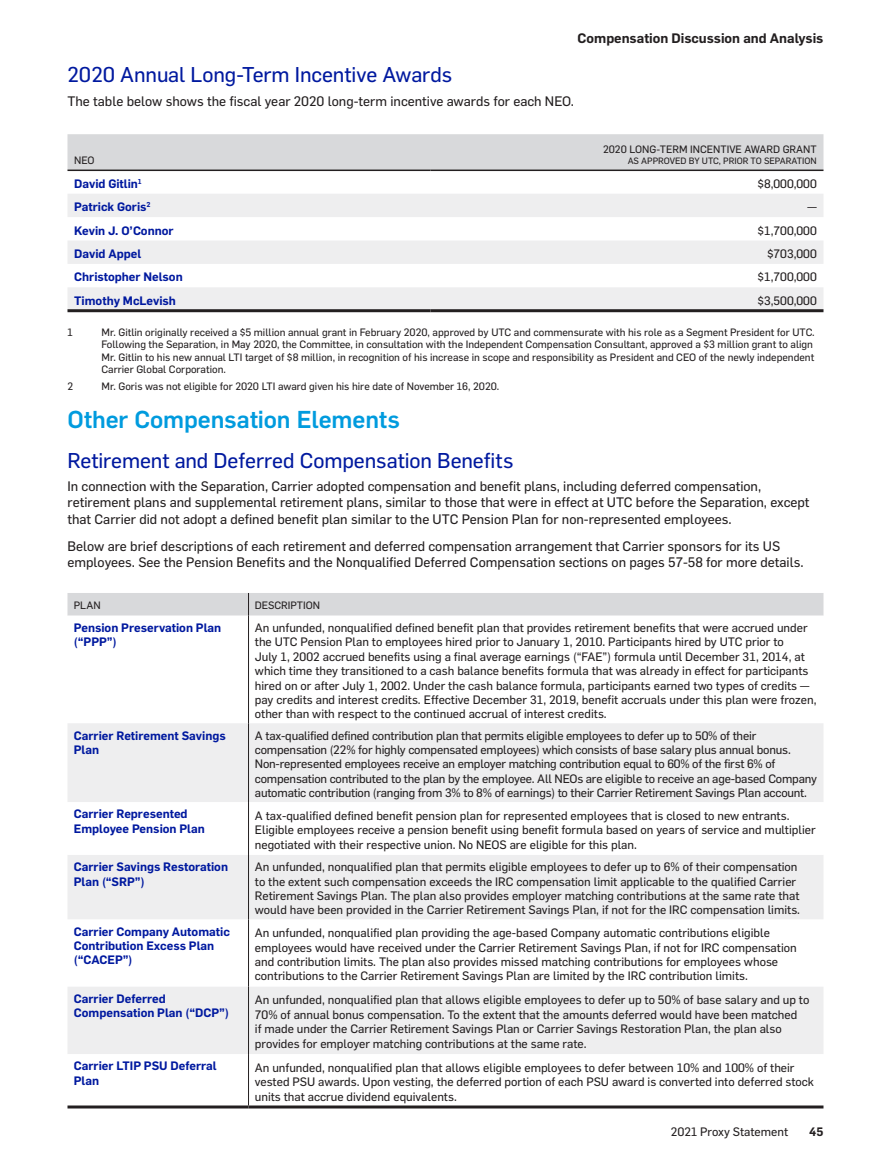
<style>
.page{position:relative;width:891px;height:1161px;background:#fff}
.page>*{position:absolute;margin:0;border:0;box-sizing:border-box;transform-origin:0 0}
.t1{font:500 24px "Flama";letter-spacing:-.005em;color:#009bde}
.t2{font:21px "Flama Basic";letter-spacing:-.005em;color:#00199f}
.t3{font:13.5px/16.5px "Flama Basic";color:#231f20}
.t4{font:600 13.5px "Flama";color:#231f20}
.t5{font:12px/14.4px "Flama Basic";color:#231f20}
.t6{font:600 12px/14.4px "Flama";color:#00199f}
.t7{font:600 12px "Flama";color:#231f20}
.t8{font:10.5px/12.6px "Flama Basic";color:#231f20}
.t9{font:9px "Flama Basic";color:#231f20}
</style>
<div class="page">
<div style="left:68px;top:134px;width:756px;height:36px;background:#d8d9db"></div>
<svg style="left:68px;top:171px;width:755px;height:1px"></svg>
<svg style="left:68px;top:194px;width:755px;height:115px;fill:#eeeeef"></svg>
<hr style="left:68px;top:170px;width:362px;height:1px;background:#231f20">
<hr style="left:430px;top:170px;width:394px;height:1px;background:#231f20">
<hr style="left:68px;top:309px;width:362px;height:3px;background:#231f20">
<hr style="left:430px;top:309px;width:394px;height:3px;background:#231f20">
<svg style="left:68px;top:723px;width:755px;height:331px;fill:#eeeeef"></svg>
<hr style="left:68px;top:1106px;width:181px;height:3px;background:#231f20">
<hr style="left:249px;top:1106px;width:575px;height:3px;background:#231f20">
<div style="left:68px;top:593px;width:756px;height:23px;background:#d8d9db"></div>
<hr style="left:248px;top:616px;width:1px;height:107px;background:#231f20">
<hr style="left:248px;top:723px;width:1px;height:79px;background:#231f20">
<hr style="left:248px;top:802px;width:1px;height:53px;background:#231f20">
<hr style="left:248px;top:855px;width:1px;height:64px;background:#231f20">
<hr style="left:248px;top:919px;width:1px;height:68px;background:#231f20">
<hr style="left:248px;top:987px;width:1px;height:67px;background:#231f20">
<hr style="left:248px;top:1054px;width:1px;height:52px;background:#231f20">
<p class="t4" style="left:578px;top:29px;width:247px">Compensation Discussion and Analysis</p>
<h2 class="t2" style="left:68px;top:60px;width:386px">2020 Annual Long-Term Incentive Awards</h2>
<p class="t3" style="left:68px;top:92px;width:508px">The table below shows the fiscal year 2020 long-term incentive awards for each NEO.</p>
<p class="t8" style="left:74px;top:153px;width:22px">NEO</p>
<p class="t8" style="left:603px;top:142px;width:215px">2020 LONG-TERM INCENTIVE AWARD GRANT</p>
<p class="t9" style="left:628px;top:154px;width:191px">AS APPROVED BY UTC, PRIOR TO SEPARATION</p>
<p class="t6" style="left:74px;top:175px;width:69px">David Gitlin<sup>1</sup></p>
<p class="t5" style="left:758px;top:175px;width:61px">$8,000,000</p>
<p class="t6" style="left:74px;top:199px;width:78px">Patrick Goris<sup>2</sup></p>
<p class="t5" style="left:807px;top:199px;width:11px">—</p>
<p class="t6" style="left:74px;top:222px;width:101px">Kevin J. O’Connor</p>
<p class="t5" style="left:758px;top:222px;width:61px">$1,700,000</p>
<p class="t6" style="left:74px;top:246px;width:68px">David Appel</p>
<p class="t5" style="left:767px;top:246px;width:51px">$703,000</p>
<p class="t6" style="left:74px;top:269px;width:110px">Christopher Nelson</p>
<p class="t5" style="left:758px;top:269px;width:61px">$1,700,000</p>
<p class="t6" style="left:74px;top:292px;width:103px">Timothy McLevish</p>
<p class="t5" style="left:758px;top:292px;width:61px">$3,500,000</p>
<p class="t8" style="left:68px;top:325px;width:7px">1</p>
<p class="t8" style="left:102px;top:325px;width:715px">Mr. Gitlin originally received a $5 million annual grant in February 2020, approved by UTC and commensurate with his role as a Segment President for UTC.<br>Following the Separation, in May 2020, the Committee, in consultation with the Independent Compensation Consultant, approved a $3 million grant to align Mr. Gitlin to his new annual LTI target of $8 million, in recognition of his increase in scope and responsibility as President and CEO of the newly independent Carrier Global Corporation.</p>
<p class="t8" style="left:68px;top:380px;width:7px">2</p>
<p class="t8" style="left:102px;top:380px;width:399px">Mr. Goris was not eligible for 2020 LTI award given his hire date of November 16, 2020.</p>
<h1 class="t1" style="left:68px;top:402px;width:334px">Other Compensation Elements</h1>
<h2 class="t2" style="left:68px;top:446px;width:447px">Retirement and Deferred Compensation Benefits</h2>
<p class="t3" style="left:68px;top:477px;width:744px">In connection with the Separation, Carrier adopted compensation and benefit plans, including deferred compensation, retirement plans and supplemental retirement plans, similar to those that were in effect at UTC before the Separation, except that Carrier did not adopt a defined benefit plan similar to the UTC Pension Plan for non-represented employees.</p>
<p class="t3" style="left:68px;top:537px;width:738px">Below are brief descriptions of each retirement and deferred compensation arrangement that Carrier sponsors for its US employees. See the Pension Benefits and the Nonqualified Deferred Compensation sections on pages 57-58 for more details.</p>
<p class="t8" style="left:74px;top:599px;width:28px">PLAN</p>
<p class="t8" style="left:255px;top:599px;width:67px">DESCRIPTION</p>
<p class="t6" style="left:74px;top:620px;width:149px">Pension Preservation Plan (“PPP”)</p>
<p class="t5" style="left:255px;top:620px;width:563px">An unfunded, nonqualified defined benefit plan that provides retirement benefits that were accrued under the UTC Pension Plan to employees hired prior to January 1, 2010. Participants hired by UTC prior to<br>July 1, 2002 accrued benefits using a final average earnings (“FAE”) formula until December 31, 2014, at which time they transitioned to a cash balance benefits formula that was already in effect for participants hired on or after July 1, 2002. Under the cash balance formula, participants earned two types of credits — pay credits and interest credits. Effective December 31, 2019, benefit accruals under this plan were frozen, other than with respect to the continued accrual of interest credits.</p>
<p class="t6" style="left:74px;top:727px;width:153px">Carrier Retirement Savings<br>Plan</p>
<p class="t5" style="left:255px;top:727px;width:564px">A tax-qualified defined contribution plan that permits eligible employees to defer up to 50% of their compensation (22% for highly compensated employees) which consists of base salary plus annual bonus.<br>Non-represented employees receive an employer matching contribution equal to 60% of the first 6% of compensation contributed to the plan by the employee. All NEOs are eligible to receive an age-based Company automatic contribution (ranging from 3% to 8% of earnings) to their Carrier Retirement Savings Plan account.</p>
<p class="t6" style="left:74px;top:806px;width:132px">Carrier Represented<br>Employee Pension Plan</p>
<p class="t5" style="left:255px;top:808px;width:562px">A tax-qualified defined benefit pension plan for represented employees that is closed to new entrants.<br>Eligible employees receive a pension benefit using benefit formula based on years of service and multiplier negotiated with their respective union. No NEOS are eligible for this plan.</p>
<p class="t6" style="left:74px;top:859px;width:156px">Carrier Savings Restoration<br>Plan (“SRP”)</p>
<p class="t5" style="left:255px;top:859px;width:547px">An unfunded, nonqualified plan that permits eligible employees to defer up to 6% of their compensation to the extent such compensation exceeds the IRC compensation limit applicable to the qualified Carrier Retirement Savings Plan. The plan also provides employer matching contributions at the same rate that would have been provided in the Carrier Retirement Savings Plan, if not for the IRC compensation limits.</p>
<p class="t6" style="left:74px;top:923px;width:157px">Carrier Company Automatic<br>Contribution Excess Plan (“CACEP”)</p>
<p class="t5" style="left:255px;top:925px;width:543px">An unfunded, nonqualified plan providing the age-based Company automatic contributions eligible employees would have received under the Carrier Retirement Savings Plan, if not for IRC compensation and contribution limits. The plan also provides missed matching contributions for employees whose contributions to the Carrier Retirement Savings Plan are limited by the IRC contribution limits.</p>
<p class="t6" style="left:74px;top:991px;width:157px">Carrier Deferred<br>Compensation Plan (“DCP”)</p>
<p class="t5" style="left:255px;top:992px;width:556px">An unfunded, nonqualified plan that allows eligible employees to defer up to 50% of base salary and up to 70% of annual bonus compensation. To the extent that the amounts deferred would have been matched<br>if made under the Carrier Retirement Savings Plan or Carrier Savings Restoration Plan, the plan also provides for employer matching contributions at the same rate.</p>
<p class="t6" style="left:74px;top:1058px;width:144px">Carrier LTIP PSU Deferral<br>Plan</p>
<p class="t5" style="left:255px;top:1060px;width:561px">An unfunded, nonqualified plan that allows eligible employees to defer between 10% and 100% of their vested PSU awards. Upon vesting, the deferred portion of each PSU award is converted into deferred stock units that accrue dividend equivalents.</p>
<p class="t5" style="left:671px;top:1124px;width:119px">2021 Proxy Statement</p>
<p class="t7" style="left:809px;top:1123px;width:16px">45</p>
</div>
